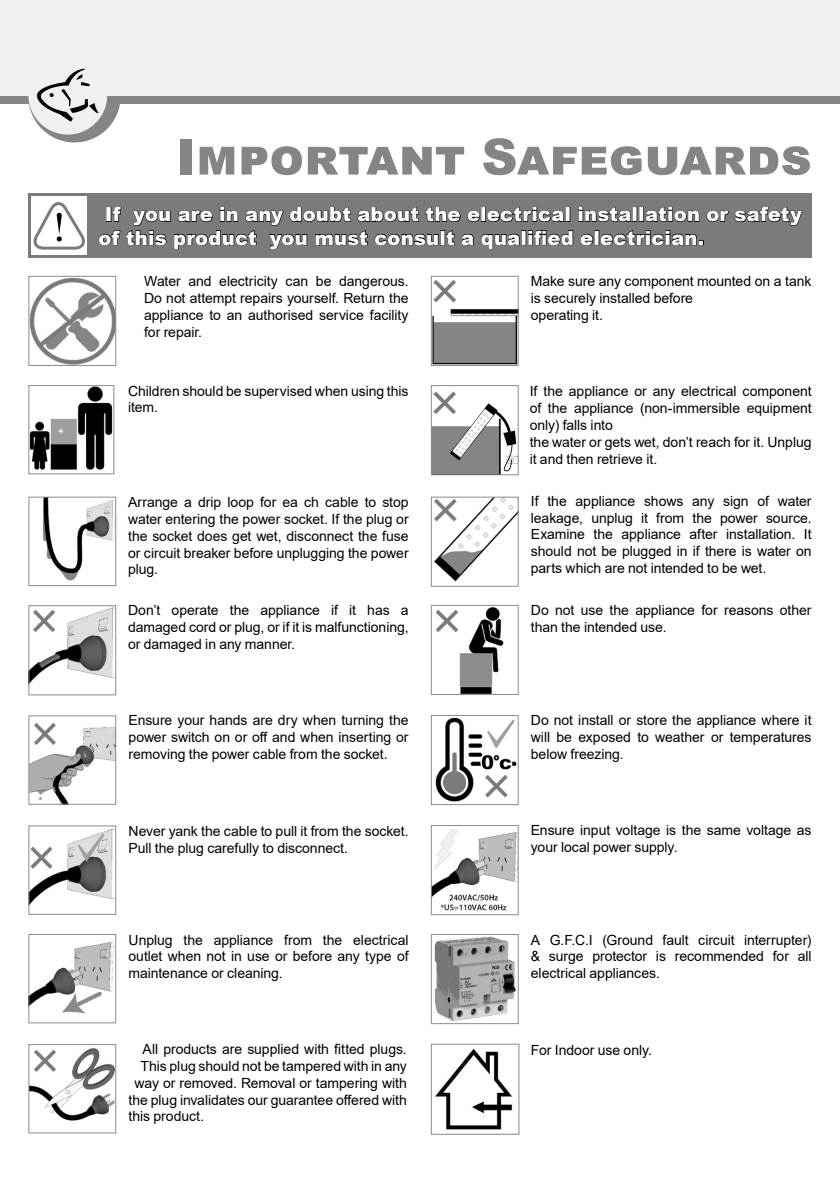
<style>
.page{position:relative;width:840px;height:1191px;background:#fff}
.page>*{position:absolute;margin:0;border:0;box-sizing:border-box;transform-origin:0 0}
.t1{font:900 50px "Arial";letter-spacing:.12em;color:#858585}
.t2{font:900 19.4px/23.4px "Arial";letter-spacing:.015em;color:#fff}
.t3{font:14px/16.8px "Arial";letter-spacing:-.005em;color:#000;text-align:justify}
</style>
<div class="page">
<div style="left:28px;top:50px;width:92px;height:92px;background:#858585;border-radius:50%"></div>
<div style="left:0;top:0;width:839px;height:96px;background:#f0f0f0"></div>
<div style="left:0;top:96px;width:839px;height:8px;background:#858585"></div>
<div style="left:28px;top:56px;width:79px;height:79px;background:#f0f0f0;border-radius:50%"></div>
<svg style="left:34px;top:69px;width:65px;height:53px"></svg>
<img style="left:30px;top:387px;width:82px;height:83px">
<div style="left:28px;top:385px;width:86px;height:89px;border:1px solid #8b8b8b"></div>
<img style="left:43px;top:498px;width:71px;height:83px">
<div style="left:28px;top:496px;width:88px;height:90px;border:1px solid #8b8b8b"></div>
<img style="left:30px;top:607px;width:84px;height:76px">
<div style="left:28px;top:605px;width:88px;height:90px;border:1px solid #8b8b8b"></div>
<img style="left:30px;top:722px;width:84px;height:80px">
<div style="left:28px;top:715px;width:88px;height:89px;border:1px solid #8b8b8b"></div>
<img style="left:30px;top:829px;width:84px;height:76px">
<div style="left:28px;top:825px;width:88px;height:89px;border:1px solid #8b8b8b"></div>
<img style="left:30px;top:942px;width:84px;height:72px">
<div style="left:28px;top:934px;width:88px;height:89px;border:1px solid #8b8b8b"></div>
<img style="left:30px;top:1048px;width:84px;height:73px">
<div style="left:28px;top:1044px;width:88px;height:89px;border:1px solid #8b8b8b"></div>
<img style="left:30px;top:278px;width:84px;height:86px">
<div style="left:28px;top:276px;width:88px;height:90px;border:1px solid #8b8b8b"></div>
<img style="left:432px;top:279px;width:84px;height:85px">
<div style="left:430px;top:276px;width:88px;height:90px;border:1px solid #8b8b8b"></div>
<img style="left:432px;top:391px;width:84px;height:82px">
<div style="left:430px;top:385px;width:88px;height:90px;border:1px solid #8b8b8b"></div>
<img style="left:434px;top:498px;width:82px;height:84px">
<div style="left:430px;top:496px;width:88px;height:91px;border:1px solid #8b8b8b"></div>
<img style="left:435px;top:607px;width:69px;height:86px">
<div style="left:430px;top:605px;width:88px;height:90px;border:1px solid #8b8b8b"></div>
<img style="left:435px;top:717px;width:81px;height:85px">
<div style="left:430px;top:715px;width:88px;height:90px;border:1px solid #8b8b8b"></div>
<img style="left:432px;top:829px;width:84px;height:82px">
<div style="left:430px;top:825px;width:88px;height:90px;border:1px solid #8b8b8b"></div>
<img style="left:434px;top:936px;width:82px;height:85px">
<div style="left:430px;top:934px;width:88px;height:90px;border:1px solid #8b8b8b"></div>
<div style="left:28px;top:194px;width:783px;height:64px;background:#7b7b7b"></div>
<div style="left:31px;top:197px;width:56px;height:58px;background:#fff"></div>
<svg style="left:33px;top:202px;width:52px;height:48px"></svg>
<svg style="left:578px;top:207px;width:53px;height:15px"></svg>
<div style="left:632px;top:207px;width:4px;height:14px;border:1px solid #000"></div>
<div style="left:639px;top:207px;width:4px;height:14px;border:1px solid #000"></div>
<svg style="left:645px;top:207px;width:53px;height:15px"></svg>
<svg style="left:706px;top:211px;width:22px;height:11px"></svg>
<svg style="left:734px;top:207px;width:68px;height:19px"></svg>
<svg style="left:99px;top:207px;width:473px;height:42px"></svg>
<svg style="left:580px;top:234px;width:13px;height:11px"></svg>
<div style="left:594px;top:230px;width:4px;height:15px;border:1px solid #000"></div>
<svg style="left:600px;top:230px;width:103px;height:15px"></svg>
<img style="left:435px;top:1048px;width:78px;height:82px">
<div style="left:430px;top:1043px;width:89px;height:91px;border:1px solid #8b8b8b"></div>
<h1 class="t1" style="left:177px;top:120px;width:636px">Important Safeguards</h1>
<h2 class="t2" style="left:98px;top:202px;width:704px;text-indent:6px">If you are in any doubt about the electrical installation or safety of this product you must consult a qualified electrician.</h2>
<p class="t3" style="left:144px;top:273px;width:266px">Water and electricity can be dangerous.<br>Do not attempt repairs yourself. Return the appliance to an authorised service facility for repair.</p>
<p class="t3" style="left:530px;top:273px;width:282px;text-align:left">Make sure any component mounted on a tank is securely installed before<br>operating it.</p>
<p class="t3" style="left:128px;top:382px;width:282px">Children should be supervised when using this item.</p>
<p class="t3" style="left:128px;top:494px;width:282px">Arrange a drip loop for ea ch cable to stop water entering the power socket. If the plug or the socket does get wet, disconnect the fuse or circuit breaker before unplugging the power plug.</p>
<p class="t3" style="left:128px;top:602px;width:282px">Don’t operate the appliance if it has a damaged cord or plug, or if it is malfunctioning, or damaged in any manner.</p>
<p class="t3" style="left:128px;top:711px;width:281px">Ensure your hands are dry when turning the power switch on or off and when inserting or removing the power cable from the socket.</p>
<p class="t3" style="left:128px;top:822px;width:281px">Never yank the cable to pull it from the socket.<br>Pull the plug carefully to disconnect.</p>
<p class="t3" style="left:128px;top:931px;width:281px">Unplug the appliance from the electrical outlet when not in use or before any type of maintenance or cleaning.</p>
<p class="t3" style="left:142px;top:1040px;width:265px">All products are supplied with fitted plugs.</p>
<p class="t3" style="left:140px;top:1057px;width:267px">This plug should not be tampered with in any</p>
<p class="t3" style="left:134px;top:1074px;width:273px">way or removed. Removal or tampering with</p>
<p class="t3" style="left:128px;top:1091px;width:279px">the plug invalidates our guarantee offered with</p>
<p class="t3" style="left:128px;top:1108px;width:77px">this product.</p>
<p class="t3" style="left:529px;top:383px;width:283px;text-align:left">If the appliance or any electrical component of the appliance (non-immersible equipment only) falls into<br>the water or gets wet, don’t reach for it. Unplug it and then retrieve it.</p>
<p class="t3" style="left:530px;top:492px;width:282px">If the appliance shows any sign of water leakage, unplug it from the power source.<br>Examine the appliance after installation. It should not be plugged in if there is water on parts which are not intended to be wet.</p>
<p class="t3" style="left:530px;top:602px;width:282px">Do not use the appliance for reasons other than the intended use.</p>
<p class="t3" style="left:530px;top:711px;width:282px">Do not install or store the appliance where it will be exposed to weather or temperatures below freezing.</p>
<p class="t3" style="left:530px;top:821px;width:282px">Ensure input voltage is the same voltage as your local power supply.</p>
<p class="t3" style="left:530px;top:931px;width:282px">A G.F.C.I (Ground fault circuit interrupter) &amp; surge protector is recommended for all electrical appliances.</p>
<p class="t3" style="left:530px;top:1041px;width:123px">For Indoor use only.</p>
</div>
